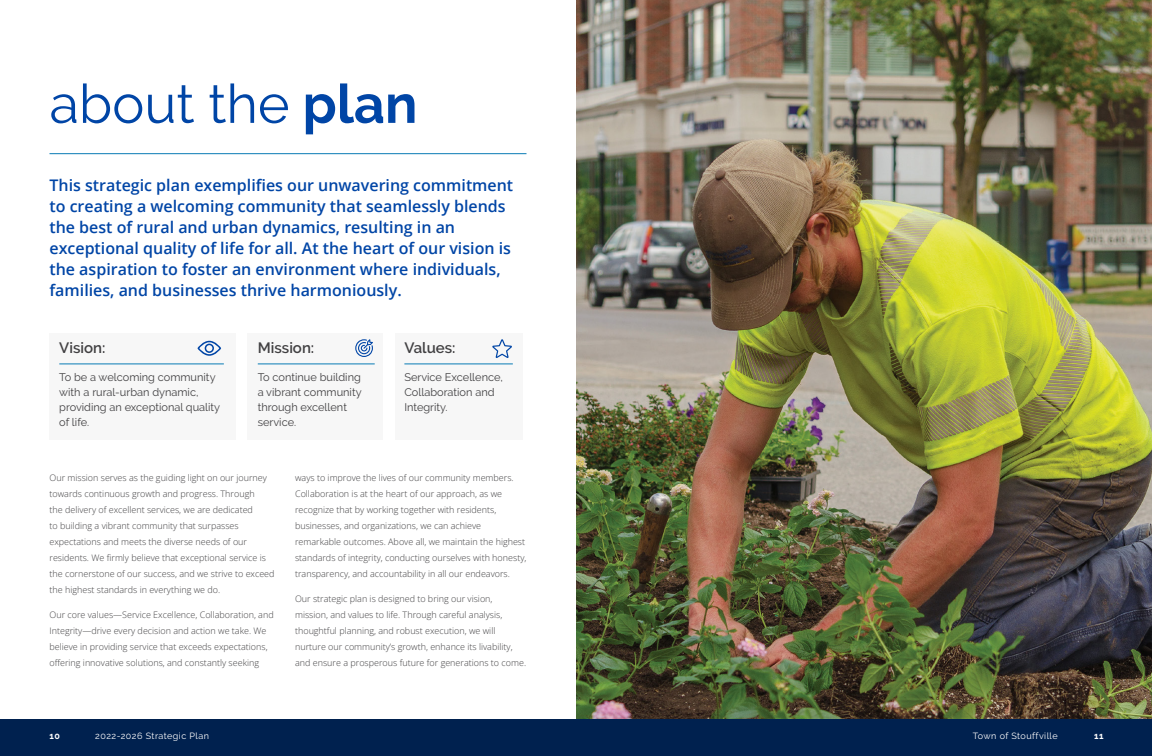
<style>
.page{position:relative;width:1152px;height:756px;background:#fff}
.page>*{position:absolute;margin:0;border:0;box-sizing:border-box;transform-origin:0 0}
.t1{font:54px "Raleway";color:#0045a6}
.t2{font:600 16px/21px "Open Sans";color:#0045a6}
.t3{font:600 15px "Raleway";color:#414042}
.t4{font:11px/15px "Raleway";color:#414042}
.t5{font:9px/16px "Open Sans";color:#414042}
.t6{font:9px "Raleway";letter-spacing:.05em;color:#fff}
.t7{font:700 9px "Raleway";color:#fff}
.s1{font-weight:700}
</style>
<div class="page">
<img style="left:576px;top:0;width:576px;height:720px">
<div style="left:0;top:720px;width:1152px;height:36px;background:#00214f"></div>
<div style="left:50px;top:333px;width:186px;height:107px;background:#f7f7f7"></div>
<div style="left:247px;top:333px;width:136px;height:107px;background:#f7f7f7"></div>
<div style="left:395px;top:333px;width:128px;height:107px;background:#f7f7f7"></div>
<svg style="left:198px;top:341px;width:23px;height:15px"></svg>
<svg style="left:355px;top:339px;width:18px;height:18px"></svg>
<hr style="left:59px;top:364px;width:165px;height:1px;background:#097bb5">
<hr style="left:258px;top:364px;width:117px;height:1px;background:#097bb5">
<hr style="left:404px;top:364px;width:109px;height:1px;background:#097bb5">
<svg style="left:492px;top:339px;width:20px;height:19px"></svg>
<hr style="left:50px;top:153px;width:476px;height:1px;background:#097bb5">
<h1 class="t1" style="left:50px;top:72px;width:370px">about the <span class="s1">plan</span></h1>
<p class="t2" style="left:50px;top:175px;width:465px">This strategic plan exemplifies our unwavering commitment to creating a welcoming community that seamlessly blends the best of rural and urban dynamics, resulting in an exceptional quality of life for all. At the heart of our vision is the aspiration to foster an environment where individuals, families, and businesses thrive harmoniously.</p>
<h3 class="t3" style="left:59px;top:339px;width:48px">Vision:</h3>
<p class="t4" style="left:59px;top:370px;width:162px">To be a welcoming community with a rural-urban dynamic, providing an exceptional quality of life.</p>
<h3 class="t3" style="left:258px;top:339px;width:58px">Mission:</h3>
<p class="t4" style="left:258px;top:370px;width:105px">To continue building a vibrant community through excellent service.</p>
<h3 class="t3" style="left:404px;top:339px;width:53px">Values:</h3>
<p class="t4" style="left:404px;top:370px;width:100px">Service Excellence,<br>Collaboration and<br>Integrity.</p>
<p class="t5" style="left:50px;top:469px;width:227px">Our mission serves as the guiding light on our journey towards continuous growth and progress. Through<br>the delivery of excellent services, we are dedicated<br>to building a vibrant community that surpasses expectations and meets the diverse needs of our residents. We firmly believe that exceptional service is the cornerstone of our success, and we strive to exceed the highest standards in everything we do.</p>
<p class="t5" style="left:50px;top:607px;width:226px">Our core values—Service Excellence, Collaboration, and Integrity—drive every decision and action we take. We believe in providing service that exceeds expectations, offering innovative solutions, and constantly seeking</p>
<p class="t5" style="left:295px;top:470px;width:233px">ways to improve the lives of our community members.<br>Collaboration is at the heart of our approach, as we recognize that by working together with residents, businesses, and organizations, we can achieve remarkable outcomes. Above all, we maintain the highest standards of integrity, conducting ourselves with honesty, transparency, and accountability in all our endeavors.</p>
<p class="t5" style="left:295px;top:591px;width:233px">Our strategic plan is designed to bring our vision, mission, and values to life. Through careful analysis, thoughtful planning, and robust execution, we will nurture our community’s growth, enhance its livability, and ensure a prosperous future for generations to come.</p>
<p class="t7" style="left:50px;top:730px;width:12px">10</p>
<p class="t6" style="left:95px;top:730px;width:115px">2022-2026 Strategic Plan</p>
<p class="t6" style="left:973px;top:730px;width:86px">Town of Stouffville</p>
<p class="t7" style="left:1094px;top:730px;width:11px">11</p>
</div>
